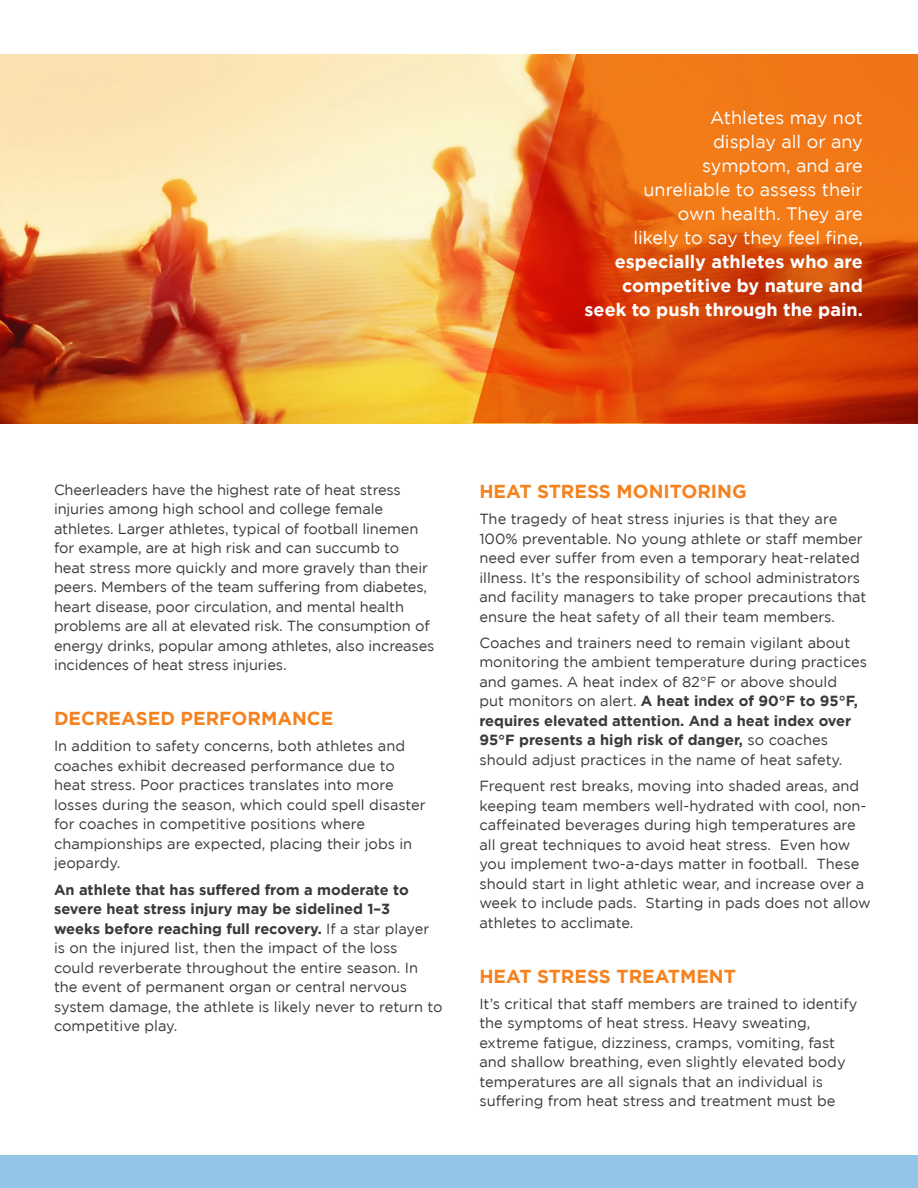
<style>
.page{position:relative;width:918px;height:1188px;background:#fff}
.page>*{position:absolute;margin:0;border:0;box-sizing:border-box;transform-origin:0 0}
.t1{font:700 18.75px "Gotham";color:#f5821f}
.t2{font:18px/24px "Gotham";color:#fff;text-align:right}
.t3{font:700 18px/24px "Gotham";color:#fff;text-align:right}
.t4{font:14.7px/19.5px "Gotham";color:#3a3a3a}
.s1{font-weight:700}
</style>
<div class="page">
<div style="left:0;top:1156px;width:918px;height:32px;background:#93c6e6"></div>
<img style="left:0;top:55px;width:473px;height:368px">
<svg style="left:473px;top:54px;width:445px;height:369px;background:#e2601a"></svg>
<p class="t2" style="left:633px;top:105px;width:231px">Athletes may not<br>display all or any symptom, and are unreliable to assess their own health. They are likely to say they feel fine,</p>
<p class="t3" style="left:585px;top:249px;width:280px">especially athletes who are competitive by nature and seek to push through the pain.</p>
<p class="t4" style="left:54px;top:480px;width:382px">Cheerleaders have the highest rate of heat stress injuries among high school and college female athletes. Larger athletes, typical of football linemen for example, are at high risk and can succumb to<br>heat stress more quickly and more gravely than their peers. Members of the team suffering from diabetes, heart disease, poor circulation, and mental health problems are all at elevated risk. The consumption of energy drinks, popular among athletes, also increases incidences of heat stress injuries.</p>
<p class="t1" style="left:54px;top:708px;width:281px">DECREASED PERFORMANCE</p>
<p class="t4" style="left:54px;top:736px;width:373px">In addition to safety concerns, both athletes and coaches exhibit decreased performance due to heat stress. Poor practices translates into more losses during the season, which could spell disaster for coaches in competitive positions where championships are expected, placing their jobs in jeopardy.</p>
<p class="t4" style="left:54px;top:880px;width:390px"><span class="s1">An athlete that has suffered from a moderate to severe heat stress injury may be sidelined 1–3<br>weeks before reaching full recovery.</span> If a star player is on the injured list, then the impact of the loss<br>could reverberate throughout the entire season. In the event of permanent organ or central nervous system damage, the athlete is likely never to return to competitive play.</p>
<p class="t1" style="left:479px;top:481px;width:269px">HEAT STRESS MONITORING</p>
<p class="t4" style="left:479px;top:509px;width:389px">The tragedy of heat stress injuries is that they are 100% preventable. No young athlete or staff member need ever suffer from even a temporary heat-related illness. It’s the responsibility of school administrators and facility managers to take proper precautions that ensure the heat safety of all their team members.</p>
<p class="t4" style="left:479px;top:633px;width:389px">Coaches and trainers need to remain vigilant about monitoring the ambient temperature during practices and games. A heat index of 82°F or above should<br>put monitors on alert. <span class="s1">A heat index of 90°F to 95°F, requires elevated attention. And a heat index over 95°F presents a high risk of danger,</span> so coaches should adjust practices in the name of heat safety.</p>
<p class="t4" style="left:479px;top:776px;width:393px">Frequent rest breaks, moving into shaded areas, and keeping team members well-hydrated with cool, non&shy;caffeinated beverages during high temperatures are all great techniques to avoid heat stress. Even how you implement two-a-days matter in football. These should start in light athletic wear, and increase over a week to include pads. Starting in pads does not allow athletes to acclimate.</p>
<p class="t1" style="left:479px;top:965px;width:258px">HEAT STRESS TREATMENT</p>
<p class="t4" style="left:479px;top:994px;width:379px">It’s critical that staff members are trained to identify the symptoms of heat stress. Heavy sweating, extreme fatigue, dizziness, cramps, vomiting, fast and shallow breathing, even slightly elevated body temperatures are all signals that an individual is suffering from heat stress and treatment must be</p>
</div>
